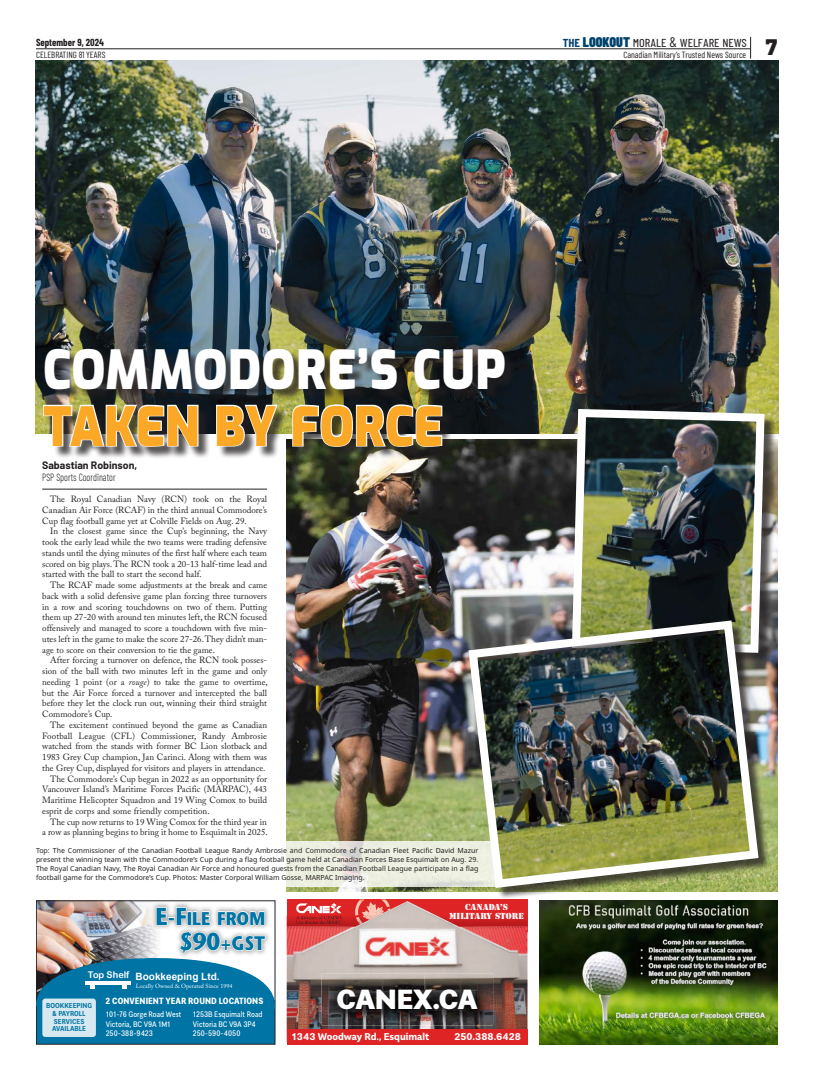
<style>
.page{position:relative;width:814px;height:1080px;background:#fff}
.page>*{position:absolute;margin:0;border:0;box-sizing:border-box;transform-origin:0 0}
.t1{font:900 53.5px/56.9px "Exo";letter-spacing:.01em;color:#fff;scale:.9 1}
.t2{font:900 27.7px "Alergia Normal";color:#fff}
.t3{font:900 22.4px "Barlow";color:#231f20}
.t4{font:700 19.6px "Stone Sans";color:#0074a4;scale:.89 1}
.t5{font:700 18.4px "Stone Sans";color:#0074a4;scale:.89 1}
.t6{font:14px "Barlow Condensed";color:#231f20}
.t7{font:12px/14.4px "Adobe Caslon Pro";color:#231f20}
.t8{font:300 10.5px/12.6px "Barlow Condensed";color:#231f20;scale:.9 1}
.t9{font:700 10px "Arial";color:#fff}
.t10{font:700 10px "Barlow Condensed";color:#231f20}
.t11{font:700 9.8px "Alergia Normal";color:#fff}
.t12{font:9px "Adobe Caslon Pro";color:#231f20}
.t13{font:9px "Barlow Condensed";color:#231f20}
.t14{font:700 9px "Alergia Condensed";letter-spacing:.01em;color:#fff}
.t15{font:8.1px/8.1px "Stencil";letter-spacing:-.005em;color:#fff;text-align:center}
.t16{font:8px/9.6px "Alergia Condensed";color:#fff;scale:.95 1}
.t17{font:600 7.2px/7.6px "Alergia Condensed";color:#0074a4;text-align:center}
.t18{font:7px/9px "BC Sans";color:#231f20;text-align:justify}
.t19{font:6px "Adobe Caslon Pro";color:#fff}
.s1{font-weight:600;color:#00426b}
.s2{font-weight:900;color:#00426b}
.s3{color:#faa826}
.s4{font-family:"Barlow";font-weight:700}
.s5{font-style:italic}
.s6{font-size:24.5px}
</style>
<div class="page">
<hr style="left:36px;top:49px;width:714px;height:1px;background:#231f20">
<svg style="left:750px;top:37px;width:1px;height:22px"></svg>
<img style="left:287px;top:439px;width:490px;height:452px">
<svg style="left:286px;top:842px;width:178px;height:45px;background:#eaecdf"></svg>
<img style="left:539px;top:900px;width:238px;height:144px">
<div style="left:36px;top:1001px;width:239px;height:43px;background:#0074a4"></div>
<img style="left:36px;top:901px;width:239px;height:133px">
<div style="left:42px;top:999px;width:54px;height:38px;background:#d6e8f0;border-radius:3px"></div>
<div style="left:287px;top:900px;width:240px;height:32px;background:#df2426"></div>
<img style="left:287px;top:901px;width:240px;height:128px">
<svg style="left:296px;top:903px;width:45px;height:21px"></svg>
<div style="left:287px;top:1029px;width:240px;height:15px;background:#df2426"></div>
<img style="left:321px;top:974px;width:172px;height:51px">
<img style="left:339px;top:991px;width:151px;height:31px">
<hr style="left:42px;top:489px;width:225px;height:1px;background:#231f20">
<img style="left:36px;top:61px;width:742px;height:373px">
<div style="left:44px;top:350px;width:473px;height:109px;background:#231f20;opacity:.75"></div>
<img style="left:42px;top:404px;width:157px;height:44px">
<svg style="left:215px;top:404px;width:64px;height:44px"></svg>
<img style="left:291px;top:403px;width:152px;height:45px">
<div style="left:574px;top:411px;width:203px;height:254px;background:#231f20;opacity:.75"></div>
<img style="left:568px;top:405px;width:200px;height:217px">
<div style="left:470px;top:622px;width:300px;height:278px;background:#231f20;opacity:.75"></div>
<img style="left:464px;top:616px;width:299px;height:276px">
<p class="t6" style="left:563px;top:32px;width:186px"><span class="s1">the</span> <span class="s2">LOOKOuT</span> morale &amp; welfare news</p>
<p class="t10" style="left:36px;top:35px;width:69px">September 9, 2024</p>
<p class="t3" style="left:766px;top:31px;width:13px">7</p>
<p class="t13" style="left:36px;top:48px;width:71px">CELEBRATING 81 YEARS</p>
<p class="t13" style="left:623px;top:48px;width:124px">Canadian Military’s Trusted News Source</p>
<p class="t1" style="left:43px;top:338px;width:515px">COMMODORE’S CUP<br><span class="s3">TAKEN BY FORCE</span></p>
<p class="t8" style="left:42px;top:458px;width:107px"><span class="s4">Sabastian Robinson,<br></span>PSP Sports Coordinator</p>
<p class="t12" style="left:50px;top:494px;width:218px">The Royal Canadian Navy (RCN) took on the Royal</p>
<p class="t12" style="left:42px;top:505px;width:226px">Canadian Air Force (RCAF) in the third annual Commodore’s</p>
<p class="t12" style="left:42px;top:515px;width:206px">Cup flag football game yet at Colville Fields on Aug. 29.</p>
<p class="t12" style="left:50px;top:526px;width:218px">In the closest game since the Cup’s beginning, the Navy</p>
<p class="t12" style="left:42px;top:537px;width:226px">took the early lead while the two teams were trading defensive</p>
<p class="t12" style="left:42px;top:548px;width:226px">stands until the dying minutes of the first half where each team</p>
<p class="t12" style="left:42px;top:558px;width:226px">scored on big plays. The RCN took a 20-13 half-time lead and</p>
<p class="t12" style="left:42px;top:569px;width:161px">started with the ball to start the second half.</p>
<p class="t12" style="left:50px;top:580px;width:218px">The RCAF made some adjustments at the break and came</p>
<p class="t12" style="left:42px;top:591px;width:226px">back with a solid defensive game plan forcing three turnovers</p>
<p class="t12" style="left:42px;top:601px;width:226px">in a row and scoring touchdowns on two of them. Putting</p>
<p class="t12" style="left:42px;top:612px;width:226px">them up 27-20 with around ten minutes left, the RCN focused</p>
<p class="t12" style="left:42px;top:623px;width:226px">offensively and managed to score a touchdown with five min-</p>
<p class="t12" style="left:42px;top:633px;width:226px">utes left in the game to make the score 27-26. They didn’t man-</p>
<p class="t12" style="left:42px;top:644px;width:174px">age to score on their conversion to tie the game.</p>
<p class="t12" style="left:50px;top:655px;width:218px">After forcing a turnover on defence, the RCN took posses-</p>
<p class="t12" style="left:42px;top:666px;width:226px">sion of the ball with two minutes left in the game and only</p>
<p class="t12" style="left:42px;top:676px;width:227px">needing 1 point (or a <span class="s5">rouge</span>) to take the game to overtime,</p>
<p class="t12" style="left:42px;top:687px;width:226px">but the Air Force forced a turnover and intercepted the ball</p>
<p class="t12" style="left:42px;top:698px;width:226px">before they let the clock run out, winning their third straight</p>
<p class="t12" style="left:42px;top:709px;width:72px">Commodore’s Cup.</p>
<p class="t12" style="left:50px;top:719px;width:218px">The excitement continued beyond the game as Canadian</p>
<p class="t12" style="left:42px;top:730px;width:226px">Football League (CFL) Commissioner, Randy Ambrosie</p>
<p class="t12" style="left:42px;top:741px;width:226px">watched from the stands with former BC Lion slotback and</p>
<p class="t12" style="left:42px;top:752px;width:226px">1983 Grey Cup champion, Jan Carinci. Along with them was</p>
<p class="t12" style="left:42px;top:762px;width:225px">the Grey Cup, displayed for visitors and players in attendance.</p>
<p class="t12" style="left:50px;top:773px;width:218px">The Commodore’s Cup began in 2022 as an opportunity for</p>
<p class="t12" style="left:42px;top:784px;width:226px">Vancouver Island’s Maritime Forces Pacific (MARPAC), 443</p>
<p class="t12" style="left:42px;top:795px;width:226px">Maritime Helicopter Squadron and 19 Wing Comox to build</p>
<p class="t12" style="left:42px;top:805px;width:169px">esprit de corps and some friendly competition.</p>
<p class="t12" style="left:50px;top:816px;width:218px">The cup now returns to 19 Wing Comox for the third year in</p>
<p class="t12" style="left:42px;top:827px;width:227px">a row as planning begins to bring it home to Esquimalt in 2025.</p>
<p class="t18" style="left:36px;top:846px;width:444px">Top: The Commissioner of the Canadian Football League Randy Ambrosie and Commodore of Canadian Fleet Pacific David Mazur present the winning team with the Commodore’s Cup during a flag football game held at Canadian Forces Base Esquimalt on Aug. 29.<br>The Royal Canadian Navy, The Royal Canadian Air Force and honoured guests from the Canadian Football League participate in a flag football game for the Commodore’s Cup. Photos: Master Corporal William Gosse, MARPAC Imaging.</p>
<p class="t7" style="left:39px;top:851px;width:128px">Top Shelf Bookkeeping<br>Display 2 col (3.322”) x 2”</p>
<p class="t5" style="left:156px;top:907px;width:125px"><span class="s6">E-F</span>ILE FROM</p>
<p class="t4" style="left:179px;top:932px;width:98px"><span class="s6">$90</span>+GST</p>
<p class="t15" style="left:449px;top:903px;width:76px">CANADA’S<br>MILITARY STORE</p>
<p class="t9" style="left:88px;top:970px;width:133px"><sup>Top</sup> <sup>Shelf</sup> Bookkeeping Ltd.</p>
<p class="t19" style="left:136px;top:983px;width:98px">Locally Owned &amp; Operated Since 1994</p>
<p class="t17" style="left:46px;top:1001px;width:47px">BOOKKEEPING &amp; PAYROLL<br>SERVICES<br>AVAILABLE</p>
<p class="t14" style="left:105px;top:994px;width:159px">2 CONVENIENT YEAR ROUND LOCATIONS</p>
<p class="t16" style="left:106px;top:1009px;width:81px">101-76 Gorge Road West<br>Victoria, BC V9A 1M1<br>250-388-9423</p>
<p class="t16" style="left:193px;top:1009px;width:75px">1253B Esquimalt Road<br>Victoria BC V9A 3P4<br>250-590-4050</p>
<p class="t2" style="left:336px;top:977px;width:143px">CANEX.CA</p>
<p class="t11" style="left:292px;top:1029px;width:139px">1343 Woodway Rd., Esquimalt</p>
<p class="t11" style="left:454px;top:1029px;width:68px">250.388.6428</p>
</div>
